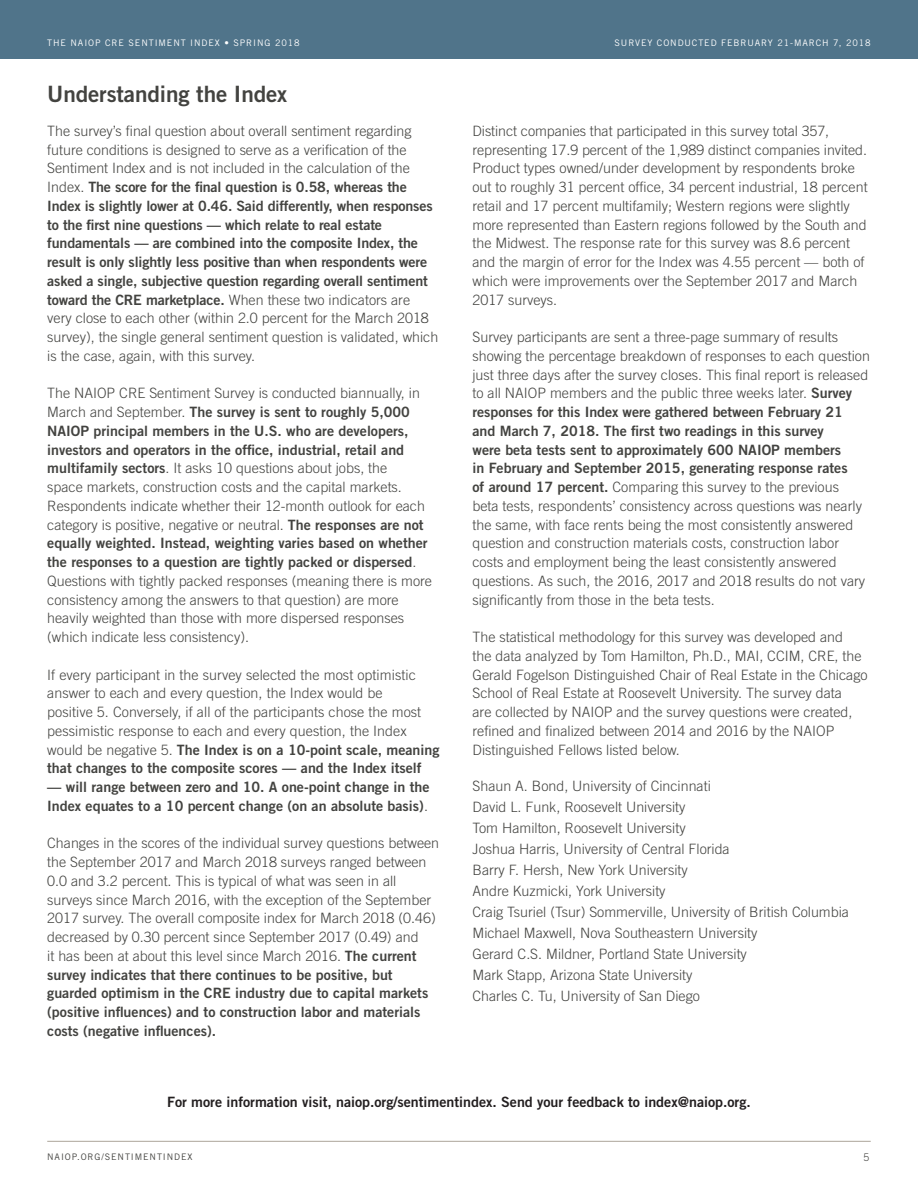
<style>
.page{position:relative;width:918px;height:1188px;background:#fff}
.page>*{position:absolute;margin:0;border:0;box-sizing:border-box;transform-origin:0 0}
.Subhead{font:22.5px "Trade Gothic LT Std Bd 2";letter-spacing:-.005em;color:#434340}
.Body_copy{font:300 14.25px/18.8px "Trade Gothic LT Std";color:#434340}
.Body_copy-2{font:14.25px/18.8px "Trade Gothic LT Std Bd 2";letter-spacing:-.01em;color:#434340}
.Body_copy-3{font:14.25px "Trade Gothic LT Std Bd 2";color:#231f20}
.Body_copy-4{font:300 10.5px "Trade Gothic LT Std";color:#434340}
.Body_copy-5{font:9px "Trade Gothic LT Std";letter-spacing:.1em;color:#fff}
.Body_copy-6{font:9px "Trade Gothic LT Std";letter-spacing:.1em;color:#434340}
.s1{font-family:"Trade Gothic LT Std";font-weight:300}
.s2{font-family:"Trade Gothic LT Std Bd 2";font-weight:400}
</style>
<div class="page">
<div style="left:0;top:0;width:918px;height:59px;background:#50748a"></div>
<hr style="left:47px;top:1141px;width:824px;height:1px;background:#aca59a">
<p class="Body_copy-5" style="left:47px;top:38px;width:254px">THE NAIOP CRE SENTIMENT INDEX • SPRING 2018</p>
<p class="Body_copy-5" style="left:615px;top:38px;width:258px">SURVEY CONDUCTED FEBRUARY 21-MARCH 7, 2018</p>
<p class="Subhead" style="left:47px;top:80px;width:242px">Understanding the Index</p>
<p class="Body_copy-2" style="left:47px;top:121px;width:393px"><span class="s1">The survey’s final question about overall sentiment regarding future conditions is designed to serve as a verification of the Sentiment Index and is not included in the calculation of the Index.</span> The score for the final question is 0.58, whereas the Index is slightly lower at 0.46. Said differently, when responses to the first nine questions — which relate to real estate fundamentals — are combined into the composite Index, the result is only slightly less positive than when respondents were asked a single, subjective question regarding overall sentiment toward the CRE marketplace. <span class="s1">When these two indicators are<br>very close to each other (within 2.0 percent for the March 2018 survey), the single general sentiment question is validated, which is the case, again, with this survey.</span></p>
<p class="Body_copy" style="left:47px;top:384px;width:386px">The NAIOP CRE Sentiment Survey is conducted biannually, in March and September. <span class="s2">The survey is sent to roughly 5,000<br>NAIOP principal members in the U.S. who are developers, investors and operators in the office, industrial, retail and multifamily sectors</span>. It asks 10 questions about jobs, the<br>space markets, construction costs and the capital markets.<br>Respondents indicate whether their 12-month outlook for each category is positive, negative or neutral. <span class="s2">The responses are not equally weighted. Instead, weighting varies based on whether the responses to a question are tightly packed or dispersed</span>.<br>Questions with tightly packed responses (meaning there is more consistency among the answers to that question) are more heavily weighted than those with more dispersed responses (which indicate less consistency).</p>
<p class="Body_copy" style="left:47px;top:665px;width:394px">If every participant in the survey selected the most optimistic answer to each and every question, the Index would be<br>positive 5. Conversely, if all of the participants chose the most pessimistic response to each and every question, the Index would be negative 5. <span class="s2">The Index is on a 10-point scale, meaning that changes to the composite scores — and the Index itself</span></p>
<p class="Body_copy-2" style="left:47px;top:777px;width:384px">— will range between zero and 10. A one-point change in the<br>Index equates to a 10 percent change (on an absolute basis)<span class="s1">.</span></p>
<p class="Body_copy" style="left:47px;top:834px;width:393px">Changes in the scores of the individual survey questions between the September 2017 and March 2018 surveys ranged between 0.0 and 3.2 percent. This is typical of what was seen in all surveys since March 2016, with the exception of the September 2017 survey. The overall composite index for March 2018 (0.46) decreased by 0.30 percent since September 2017 (0.49) and<br>it has been at about this level since March 2016. <span class="s2">The current survey indicates that there continues to be positive, but guarded optimism in the CRE industry due to capital markets (positive influences) and to construction labor and materials costs (negative influences).</span></p>
<p class="Body_copy" style="left:472px;top:121px;width:397px">Distinct companies that participated in this survey total 357, representing 17.9 percent of the 1,989 distinct companies invited.<br>Product types owned/under development by respondents broke out to roughly 31 percent office, 34 percent industrial, 18 percent retail and 17 percent multifamily; Western regions were slightly more represented than Eastern regions followed by the South and the Midwest. The response rate for this survey was 8.6 percent and the margin of error for the Index was 4.55 percent — both of which were improvements over the September 2017 and March 2017 surveys.</p>
<p class="Body_copy" style="left:472px;top:328px;width:399px">Survey participants are sent a three-page summary of results showing the percentage breakdown of responses to each question just three days after the survey closes. This final report is released to all NAIOP members and the public three weeks later. <span class="s2">Survey responses for this Index were gathered between February 21</span></p>
<p class="Body_copy" style="left:472px;top:421px;width:394px"><span class="s2">and March 7, 2018. The first two readings in this survey<br>were beta tests sent to approximately 600 NAIOP members<br>in February and September 2015, generating response rates<br>of around 17 percent.</span> Comparing this survey to the previous beta tests, respondents’ consistency across questions was nearly the same, with face rents being the most consistently answered question and construction materials costs, construction labor costs and employment being the least consistently answered questions. As such, the 2016, 2017 and 2018 results do not vary significantly from those in the beta tests.</p>
<p class="Body_copy" style="left:472px;top:628px;width:397px">The statistical methodology for this survey was developed and<br>the data analyzed by Tom Hamilton, Ph.D., MAI, CCIM, CRE, the Gerald Fogelson Distinguished Chair of Real Estate in the Chicago School of Real Estate at Roosevelt University. The survey data<br>are collected by NAIOP and the survey questions were created, refined and finalized between 2014 and 2016 by the NAIOP Distinguished Fellows listed below.</p>
<p class="Body_copy" style="left:472px;top:776px;width:240px">Shaun A. Bond, University of Cincinnati</p>
<p class="Body_copy" style="left:472px;top:797px;width:214px">David L. Funk, Roosevelt University</p>
<p class="Body_copy" style="left:472px;top:818px;width:215px">Tom Hamilton, Roosevelt University</p>
<p class="Body_copy" style="left:472px;top:839px;width:259px">Joshua Harris, University of Central Florida</p>
<p class="Body_copy" style="left:472px;top:860px;width:217px">Barry F. Hersh, New York University</p>
<p class="Body_copy" style="left:472px;top:881px;width:195px">Andre Kuzmicki, York University</p>
<p class="Body_copy" style="left:472px;top:902px;width:378px">Craig Tsuriel (Tsur) Sommerville, University of British Columbia</p>
<p class="Body_copy" style="left:472px;top:923px;width:286px">Michael Maxwell, Nova Southeastern University</p>
<p class="Body_copy" style="left:472px;top:944px;width:276px">Gerard C.S. Mildner, Portland State University</p>
<p class="Body_copy" style="left:472px;top:965px;width:222px">Mark Stapp, Arizona State University</p>
<p class="Body_copy" style="left:472px;top:986px;width:229px">Charles C. Tu, University of San Diego</p>
<p class="Body_copy-3" style="left:167px;top:1093px;width:585px">For more information visit, naiop.org/sentimentindex. Send your feedback to index@naiop.org.</p>
<p class="Body_copy-6" style="left:47px;top:1151px;width:147px">NAIOP.ORG/SENTIMENTINDEX</p>
<p class="Body_copy-4" style="left:863px;top:1151px;width:7px">5</p>
</div>
